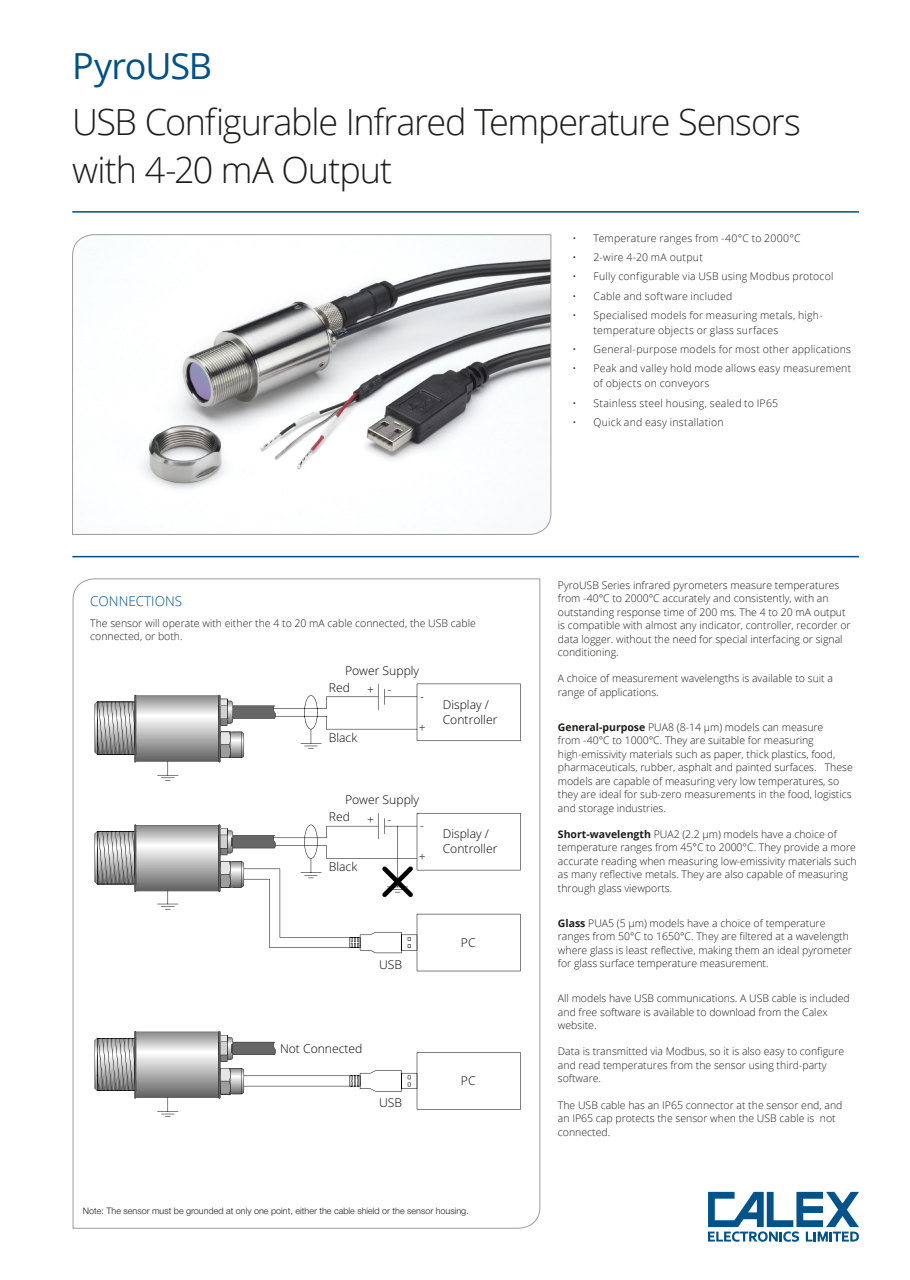
<style>
.page{position:relative;width:910px;height:1280px;background:#fff}
.page>*{position:absolute;margin:0;border:0;box-sizing:border-box;transform-origin:0 0}
.p_h1_subtitle{font:300 36px/48px "Open Sans";letter-spacing:-.035em;color:#1d1d1b}
.p_h1_maintitle{font:36px "Open Sans";letter-spacing:-.035em;color:#005187}
.p_h2{font:300 13.5px "Open Sans";color:#005187}
.t1{font:300 12.15px/14.5px "Open Sans";color:#020203}
.t2{font:300 10.5px/13.5px "Open Sans";color:#1d1d1b}
.t3{font:300 10.5px/15px "Open Sans";letter-spacing:.02em;color:#1d1d1b}
.t4{font:300 10.5px "Open Sans";letter-spacing:.025em;color:#1d1d1b}
.t5{font:300 9px "Helvetica Neue Cyr";color:#1d1d1b}
.s1{font-weight:700}
</style>
<div class="page">
<svg style="left:708px;top:1192px;width:151px;height:50px"></svg>
<svg style="left:73px;top:578px;width:467px;height:650px"></svg>
<hr style="left:72px;top:211px;width:787px;height:2px;background:#005187">
<hr style="left:72px;top:556px;width:787px;height:1px;background:#005187">
<svg style="left:72px;top:234px;width:479px;height:301px"></svg>
<svg style="left:157px;top:762px;width:260px;height:355px"></svg>
<svg style="left:94px;top:684px;width:427px;height:78px"></svg>
<svg style="left:94px;top:813px;width:427px;height:158px"></svg>
<svg style="left:94px;top:1031px;width:427px;height:79px"></svg>
<img style="left:231px;top:708px;width:44px;height:8px">
<img style="left:231px;top:837px;width:44px;height:9px">
<img style="left:231px;top:1044px;width:44px;height:9px">
<p class="p_h1_maintitle" style="left:72px;top:41px;width:141px">PyroUSB</p>
<p class="p_h1_subtitle" style="left:72px;top:97px;width:730px">USB Configurable Infrared Temperature Sensors with 4-20 mA Output</p>
<p class="t3" style="left:572px;top:230px;width:230px">• Temperature ranges from -40°C to 2000°C</p>
<p class="t4" style="left:572px;top:250px;width:132px">• 2-wire 4-20 mA output</p>
<p class="t3" style="left:572px;top:269px;width:263px">• Fully configurable via USB using Modbus protocol</p>
<p class="t3" style="left:572px;top:288px;width:162px">• Cable and software included</p>
<p class="t3" style="left:594px;top:307px;width:231px;text-indent:-21px">• Specialised models for measuring metals, high&shy;temperature objects or glass surfaces</p>
<p class="t3" style="left:572px;top:342px;width:280px">• General-purpose models for most other applications</p>
<p class="t3" style="left:594px;top:361px;width:259px;text-indent:-21px">• Peak and valley hold mode allows easy measurement of objects on conveyors</p>
<p class="t3" style="left:572px;top:395px;width:207px">• Stainless steel housing, sealed to IP65</p>
<p class="t3" style="left:572px;top:414px;width:153px">• Quick and easy installation</p>
<p class="p_h2" style="left:90px;top:592px;width:93px">CONNECTIONS</p>
<p class="t2" style="left:90px;top:617px;width:387px;line-height:12.6px">The sensor will operate with either the 4 to 20 mA cable connected, the USB cable connected, or both.</p>
<p class="t1" style="left:345px;top:663px;width:76px">Power Supply</p>
<p class="t1" style="left:329px;top:680px;width:23px">Red</p>
<p class="t1" style="left:367px;top:682px;width:26px">+ -</p>
<p class="t1" style="left:329px;top:730px;width:30px">Black</p>
<p class="t1" style="left:420px;top:689px;width:5px">-</p>
<p class="t1" style="left:419px;top:720px;width:8px">+</p>
<p class="t1" style="left:443px;top:697px;width:56px">Display /<br>Controller</p>
<p class="t1" style="left:345px;top:789px;width:76px;line-height:19.6px;text-align:center">Power Supply + -</p>
<p class="t1" style="left:329px;top:809px;width:23px">Red</p>
<p class="t1" style="left:329px;top:859px;width:30px">Black</p>
<p class="t1" style="left:420px;top:818px;width:5px">-</p>
<p class="t1" style="left:419px;top:849px;width:8px">+</p>
<p class="t1" style="left:443px;top:826px;width:56px">Display /<br>Controller</p>
<p class="t1" style="left:379px;top:957px;width:24px">USB</p>
<p class="t1" style="left:461px;top:934px;width:16px">PC</p>
<p class="t1" style="left:280px;top:1041px;width:84px">Not Connected</p>
<p class="t1" style="left:379px;top:1095px;width:24px">USB</p>
<p class="t1" style="left:461px;top:1073px;width:16px">PC</p>
<p class="t5" style="left:83px;top:1205px;width:387px">Note: The sensor must be grounded at only one point, either the cable shield or the sensor housing.</p>
<p class="t2" style="left:558px;top:578px;width:294px">PyroUSB Series infrared pyrometers measure temperatures from -40°C to 2000°C accurately and consistently, with an outstanding response time of 200 ms. The 4 to 20 mA output is compatible with almost any indicator, controller, recorder or data logger. without the need for special interfacing or signal conditioning.</p>
<p class="t2" style="left:558px;top:672px;width:277px">A choice of measurement wavelengths is available to suit a range of applications.</p>
<p class="t2" style="left:558px;top:720px;width:296px"><span class="s1">General-purpose</span> PUA8 (8-14 µm) models can measure<br>from -40°C to 1000°C. They are suitable for measuring high-emissivity materials such as paper, thick plastics, food, pharmaceuticals, rubber, asphalt and painted surfaces. These models are capable of measuring very low temperatures, so they are ideal for sub-zero measurements in the food, logistics and storage industries.</p>
<p class="t2" style="left:558px;top:827px;width:300px"><span class="s1">Short-wavelength</span> PUA2 (2.2 µm) models have a choice of temperature ranges from 45°C to 2000°C. They provide a more accurate reading when measuring low-emissivity materials such as many reflective metals. They are also capable of measuring through glass viewports.</p>
<p class="t2" style="left:558px;top:916px;width:295px"><span class="s1">Glass</span> PUA5 (5 µm) models have a choice of temperature ranges from 50°C to 1650°C. They are filtered at a wavelength where glass is least reflective, making them an ideal pyrometer for glass surface temperature measurement.</p>
<p class="t2" style="left:558px;top:991px;width:293px">All models have USB communications. A USB cable is included and free software is available to download from the Calex website.</p>
<p class="t2" style="left:558px;top:1044px;width:288px">Data is transmitted via Modbus, so it is also easy to configure and read temperatures from the sensor using third-party software.</p>
<p class="t2" style="left:558px;top:1098px;width:286px">The USB cable has an IP65 connector at the sensor end, and an IP65 cap protects the sensor when the USB cable is not connected.</p>
</div>
